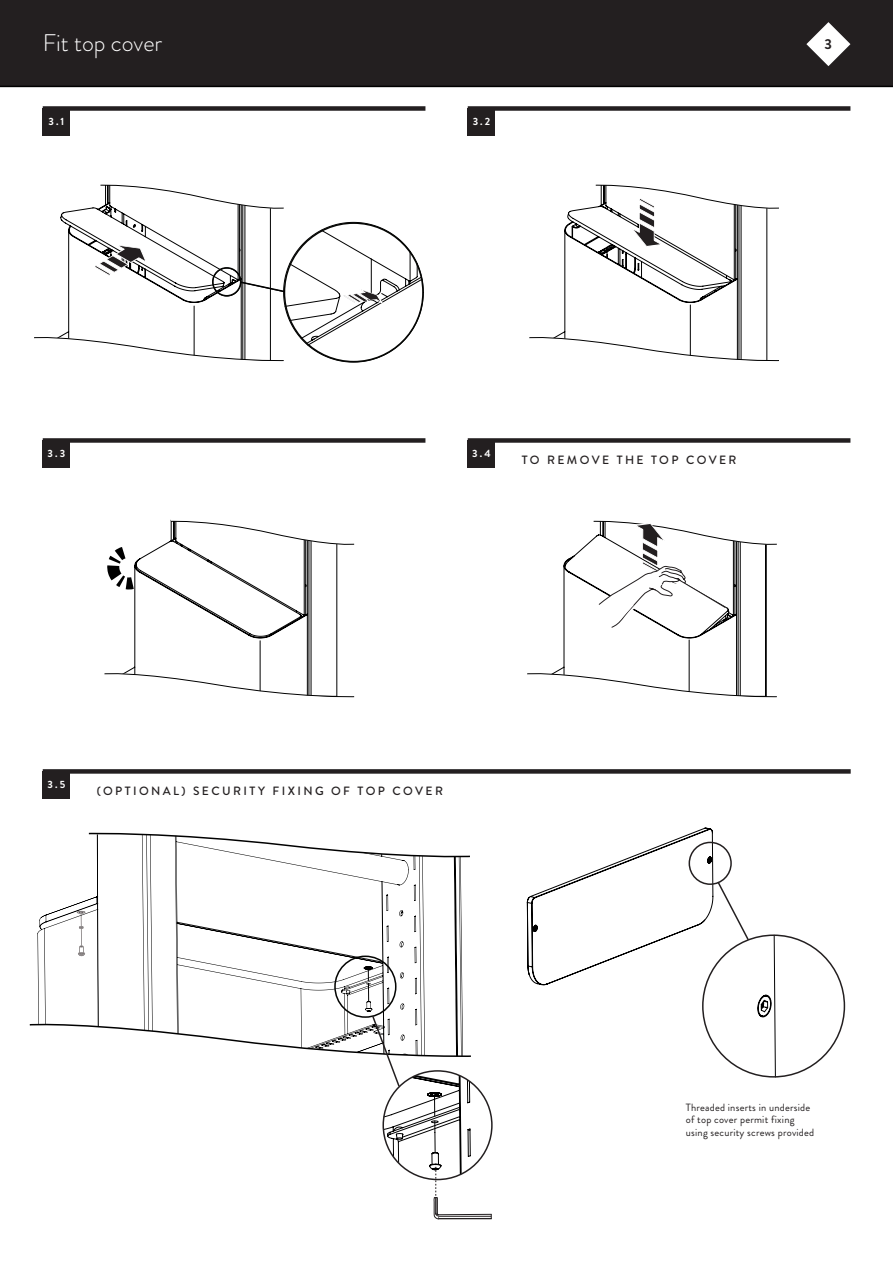
<style>
.page{position:relative;width:893px;height:1263px;background:#fff}
.page>*{position:absolute;margin:0;border:0;box-sizing:border-box;transform-origin:0 0}
.t1{font:300 24px "Brandon Grotesque";color:#fff}
.t2{font:700 14.4px "Brandon Grotesque";color:#231f20}
.t3{font:500 12px "Brandon Grotesque";letter-spacing:.2em;color:#231f20}
.t4{font:10.5px/12.6px "Brandon Grotesque";letter-spacing:.02em;color:#231f20}
.t5{font:700 10.5px "Brandon Grotesque";color:#fff}
</style>
<div class="page">
<svg style="left:37px;top:859px;width:426px;height:155px"></svg>
<svg style="left:364px;top:966px;width:9px;height:36px"></svg>
<div style="left:43px;top:106px;width:382px;height:5px;background:#231f20"></div>
<div style="left:43px;top:108px;width:27px;height:28px;background:#231f20"></div>
<div style="left:43px;top:438px;width:382px;height:5px;background:#231f20"></div>
<div style="left:43px;top:440px;width:27px;height:28px;background:#231f20"></div>
<div style="left:43px;top:769px;width:808px;height:5px;background:#231f20"></div>
<div style="left:43px;top:771px;width:27px;height:28px;background:#231f20"></div>
<div style="left:468px;top:106px;width:382px;height:5px;background:#231f20"></div>
<div style="left:468px;top:108px;width:27px;height:28px;background:#231f20"></div>
<div style="left:468px;top:438px;width:382px;height:5px;background:#231f20"></div>
<div style="left:468px;top:440px;width:27px;height:28px;background:#231f20"></div>
<div style="left:0;top:0;width:893px;height:87px;background:#231f20"></div>
<svg style="left:806px;top:22px;width:44px;height:44px"></svg>
<svg style="left:34px;top:184px;width:745px;height:179px"></svg>
<svg style="left:88px;top:832px;width:382px;height:27px"></svg>
<div style="left:334px;top:955px;width:62px;height:63px;border:2px solid #040503;border-radius:50%"></div>
<svg style="left:104px;top:519px;width:251px;height:179px"></svg>
<svg style="left:527px;top:520px;width:250px;height:178px"></svg>
<svg style="left:757px;top:937px;width:19px;height:141px"></svg>
<hr style="left:439px;top:1214px;width:52px;height:1px;background:#231f20">
<svg style="left:29px;top:1014px;width:443px;height:206px"></svg>
<hr style="left:439px;top:1216px;width:52px;height:1px;background:#231f20">
<hr style="left:439px;top:1218px;width:52px;height:1px;background:#231f20">
<svg style="left:527px;top:827px;width:223px;height:158px"></svg>
<svg style="left:77px;top:911px;width:8px;height:46px"></svg>
<h1 class="t1" style="left:43px;top:27px;width:121px">Fit top cover</h1>
<h2 class="t2" style="left:825px;top:34px;width:9px">3</h2>
<p class="t5" style="left:49px;top:114px;width:17px">3.1</p>
<p class="t5" style="left:473px;top:114px;width:19px">3.2</p>
<p class="t5" style="left:48px;top:446px;width:19px">3.3</p>
<p class="t5" style="left:472px;top:446px;width:20px">3.4</p>
<p class="t3" style="left:522px;top:452px;width:216px">TO REMOVE THE TOP COVER</p>
<p class="t5" style="left:48px;top:777px;width:19px">3.5</p>
<p class="t3" style="left:97px;top:782px;width:348px">(OPTIONAL) SECURITY FIXING OF TOP COVER</p>
<p class="t4" style="left:686px;top:1101px;width:130px">Threaded inserts in underside of top cover permit fixing using security screws provided</p>
</div>
